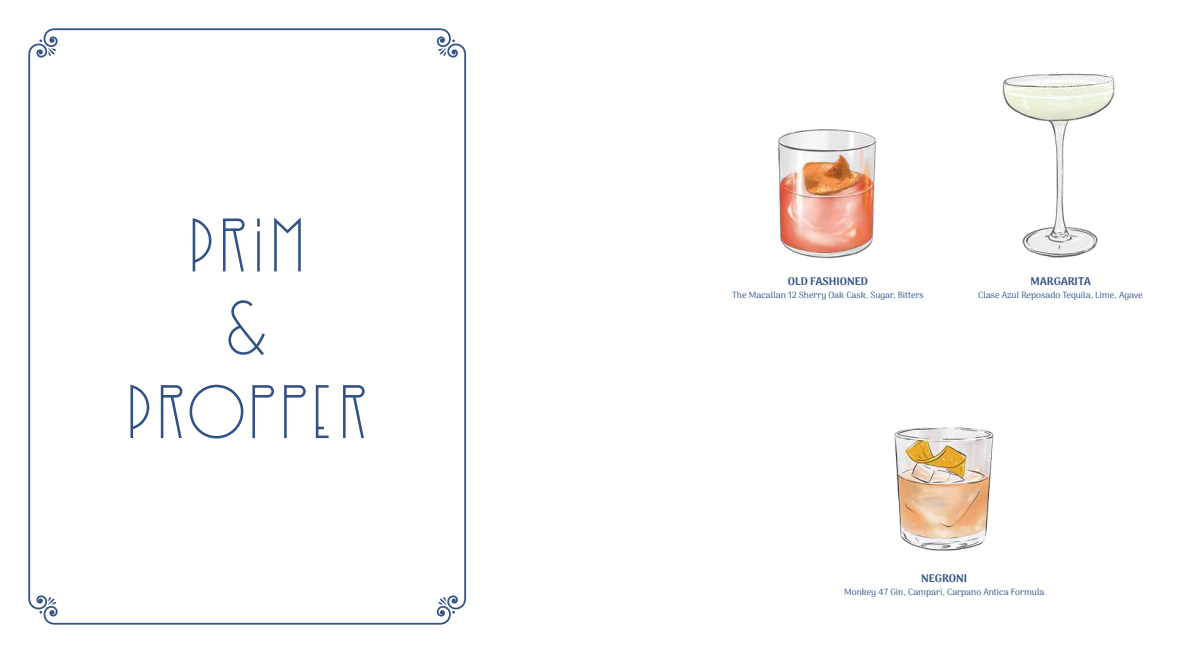
<style>
.page{position:relative;width:1191px;height:652px;background:#fff}
.page>*{position:absolute;margin:0;border:0;box-sizing:border-box;transform-origin:0 0}
.t1{font:72px/83.3px "Garine First";color:#325285;text-align:center}
.t2{font:700 11px "Arima";color:#325285}
.t3{font:9px "Arima";color:#325285}
</style>
<div class="page">
<svg style="left:28px;top:28px;width:438px;height:597px"></svg>
<img style="left:894px;top:427px;width:100px;height:124px">
<img style="left:1002px;top:72px;width:114px;height:186px">
<img style="left:778px;top:129px;width:98px;height:130px">
<h1 class="t1" style="left:123px;top:205px;width:248px">PRIM<br>&amp;<br>PROPPER</h1>
<p class="t2" style="left:788px;top:274px;width:82px">OLD FASHIONED</p>
<p class="t3" style="left:732px;top:289px;width:193px">The Macallan 12 Sherry Oak Cask, Sugar, Bitters</p>
<p class="t2" style="left:1030px;top:274px;width:62px">MARGARITA</p>
<p class="t3" style="left:978px;top:289px;width:166px">Clase Azul Reposado Tequila, Lime, Agave</p>
<p class="t2" style="left:921px;top:572px;width:48px">NEGRONI</p>
<p class="t3" style="left:844px;top:587px;width:202px">Monkey 47 Gin, Campari, Carpano Antica Formula</p>
</div>
